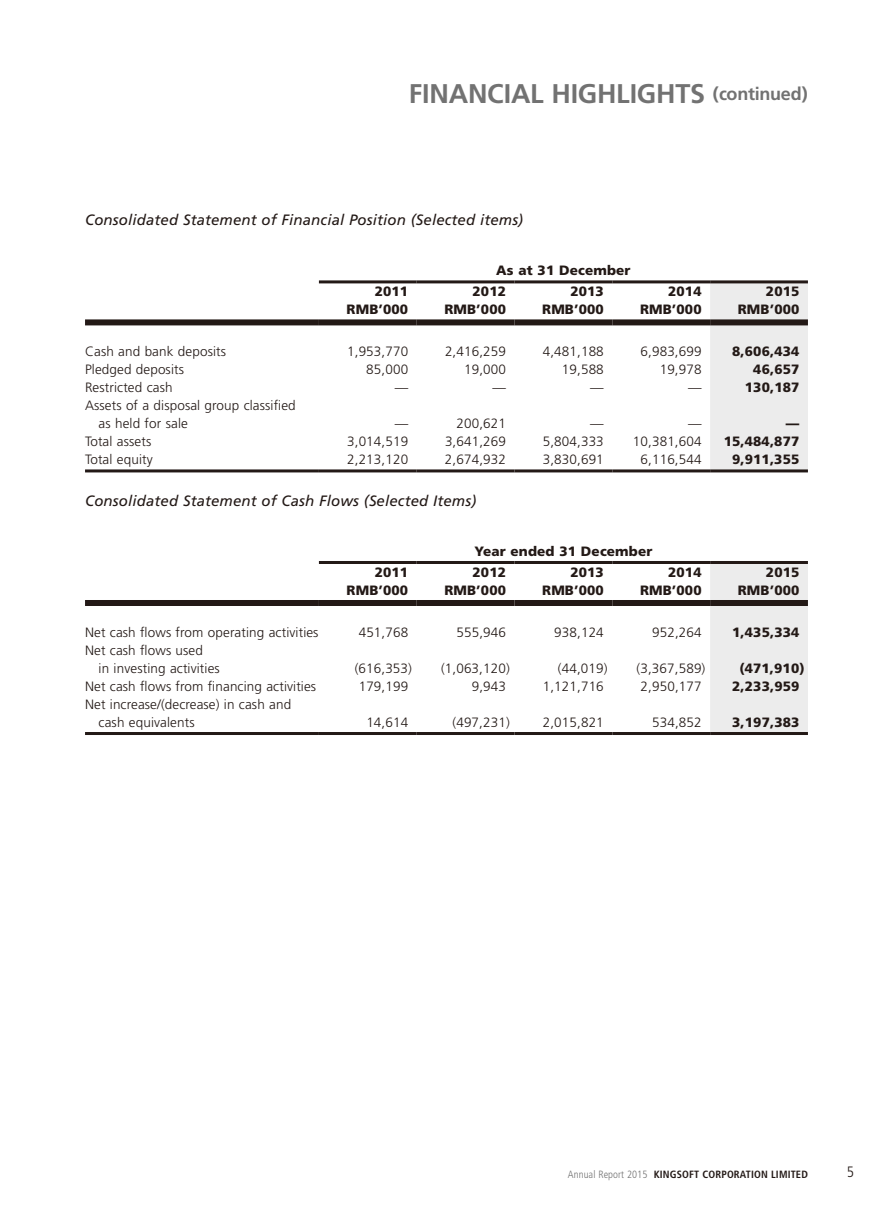
<style>
.page{position:relative;width:893px;height:1212px;background:#fff}
.page>*{position:absolute;margin:0;border:0;box-sizing:border-box;transform-origin:0 0}
.t1{font:700 27px "Frutiger";letter-spacing:-.01em;color:#727272}
.t2{font:italic 15px "Frutiger";letter-spacing:.01em;color:#231916}
.t3{font:300 condensed 15px "Frutiger";color:#231916}
.t4{font:300 13.5px/18px "Frutiger";letter-spacing:.01em;color:#231916}
.t5{font:900 13.5px "Frutiger";letter-spacing:.01em;color:#231916}
.t6{font:700 condensed 10.5px "Frutiger";letter-spacing:.015em;color:#231916}
.s1{font-size:18px}
.s2{font-weight:300;color:#727272}
</style>
<div class="page">
<div style="left:710px;top:283px;width:98px;height:186px;background:#ececec"></div>
<hr style="left:319px;top:280px;width:98px;height:3px;background:#231916">
<hr style="left:417px;top:280px;width:97px;height:3px;background:#231916">
<hr style="left:514px;top:280px;width:98px;height:3px;background:#231916">
<hr style="left:612px;top:280px;width:98px;height:3px;background:#231916">
<hr style="left:710px;top:280px;width:98px;height:3px;background:#231916">
<div style="left:85px;top:319px;width:234px;height:6px;background:#231916"></div>
<div style="left:319px;top:319px;width:98px;height:6px;background:#231916"></div>
<div style="left:417px;top:319px;width:97px;height:6px;background:#231916"></div>
<div style="left:514px;top:319px;width:98px;height:6px;background:#231916"></div>
<div style="left:612px;top:319px;width:98px;height:6px;background:#231916"></div>
<div style="left:710px;top:319px;width:98px;height:6px;background:#231916"></div>
<hr style="left:85px;top:469px;width:234px;height:3px;background:#231916">
<hr style="left:319px;top:469px;width:98px;height:3px;background:#231916">
<hr style="left:417px;top:469px;width:97px;height:3px;background:#231916">
<hr style="left:514px;top:469px;width:98px;height:3px;background:#231916">
<hr style="left:612px;top:469px;width:98px;height:3px;background:#231916">
<hr style="left:710px;top:469px;width:98px;height:3px;background:#231916">
<div style="left:710px;top:564px;width:98px;height:168px;background:#ececec"></div>
<div style="left:85px;top:600px;width:234px;height:6px;background:#231916"></div>
<div style="left:319px;top:600px;width:98px;height:6px;background:#231916"></div>
<div style="left:417px;top:600px;width:97px;height:6px;background:#231916"></div>
<div style="left:514px;top:600px;width:98px;height:6px;background:#231916"></div>
<div style="left:612px;top:600px;width:98px;height:6px;background:#231916"></div>
<div style="left:710px;top:600px;width:98px;height:6px;background:#231916"></div>
<hr style="left:319px;top:561px;width:98px;height:3px;background:#231916">
<hr style="left:417px;top:561px;width:97px;height:3px;background:#231916">
<hr style="left:514px;top:561px;width:98px;height:3px;background:#231916">
<hr style="left:612px;top:561px;width:98px;height:3px;background:#231916">
<hr style="left:710px;top:561px;width:98px;height:3px;background:#231916">
<hr style="left:85px;top:732px;width:234px;height:3px;background:#231916">
<hr style="left:319px;top:732px;width:98px;height:3px;background:#231916">
<hr style="left:417px;top:732px;width:97px;height:3px;background:#231916">
<hr style="left:514px;top:732px;width:98px;height:3px;background:#231916">
<hr style="left:612px;top:732px;width:98px;height:3px;background:#231916">
<hr style="left:710px;top:732px;width:98px;height:3px;background:#231916">
<h1 class="t1" style="left:409px;top:78px;width:400px">FINANCIAL HIGHLIGHTS <span class="s1">(continued)</span></h1>
<p class="t2" style="left:85px;top:211px;width:440px">Consolidated Statement of Financial Position (Selected items)</p>
<p class="t5" style="left:496px;top:262px;width:136px">As at 31 December</p>
<p class="t5" style="left:375px;top:283px;width:35px">2011</p>
<p class="t5" style="left:473px;top:283px;width:35px">2012</p>
<p class="t5" style="left:570px;top:283px;width:35px">2013</p>
<p class="t5" style="left:668px;top:283px;width:35px">2014</p>
<p class="t5" style="left:766px;top:283px;width:35px">2015</p>
<p class="t5" style="left:347px;top:301px;width:63px">RMB’000</p>
<p class="t5" style="left:444px;top:301px;width:63px">RMB’000</p>
<p class="t5" style="left:542px;top:301px;width:63px">RMB’000</p>
<p class="t5" style="left:640px;top:301px;width:63px">RMB’000</p>
<p class="t5" style="left:738px;top:301px;width:63px">RMB’000</p>
<p class="t4" style="left:85px;top:343px;width:142px">Cash and bank deposits</p>
<p class="t4" style="left:347px;top:343px;width:63px">1,953,770</p>
<p class="t4" style="left:445px;top:343px;width:63px">2,416,259</p>
<p class="t4" style="left:543px;top:343px;width:63px">4,481,188</p>
<p class="t4" style="left:641px;top:343px;width:63px">6,983,699</p>
<p class="t5" style="left:732px;top:343px;width:69px">8,606,434</p>
<p class="t4" style="left:85px;top:361px;width:100px">Pledged deposits</p>
<p class="t4" style="left:366px;top:361px;width:43px">85,000</p>
<p class="t4" style="left:464px;top:361px;width:43px">19,000</p>
<p class="t4" style="left:562px;top:361px;width:43px">19,588</p>
<p class="t4" style="left:660px;top:361px;width:43px">19,978</p>
<p class="t5" style="left:753px;top:361px;width:48px">46,657</p>
<p class="t4" style="left:85px;top:379px;width:89px">Restricted cash</p>
<p class="t4" style="left:395px;top:379px;width:15px">—</p>
<p class="t4" style="left:492px;top:379px;width:15px">—</p>
<p class="t4" style="left:590px;top:379px;width:15px">—</p>
<p class="t4" style="left:688px;top:379px;width:15px">—</p>
<p class="t5" style="left:745px;top:379px;width:56px">130,187</p>
<p class="t4" style="left:99px;top:397px;width:199px;text-indent:-14px">Assets of a disposal group classified as held for sale</p>
<p class="t4" style="left:395px;top:415px;width:15px">—</p>
<p class="t4" style="left:456px;top:415px;width:51px">200,621</p>
<p class="t4" style="left:590px;top:415px;width:15px">—</p>
<p class="t4" style="left:688px;top:415px;width:15px">—</p>
<p class="t5" style="left:786px;top:415px;width:15px">—</p>
<p class="t4" style="left:85px;top:433px;width:68px">Total assets</p>
<p class="t4" style="left:347px;top:433px;width:63px">3,014,519</p>
<p class="t4" style="left:445px;top:433px;width:63px">3,641,269</p>
<p class="t4" style="left:543px;top:433px;width:63px">5,804,333</p>
<p class="t4" style="left:633px;top:433px;width:70px">10,381,604</p>
<p class="t5" style="left:724px;top:433px;width:77px">15,484,877</p>
<p class="t4" style="left:85px;top:451px;width:69px">Total equity</p>
<p class="t4" style="left:347px;top:451px;width:63px">2,213,120</p>
<p class="t4" style="left:445px;top:451px;width:63px">2,674,932</p>
<p class="t4" style="left:543px;top:451px;width:63px">3,830,691</p>
<p class="t4" style="left:641px;top:451px;width:63px">6,116,544</p>
<p class="t5" style="left:732px;top:451px;width:69px">9,911,355</p>
<p class="t2" style="left:85px;top:492px;width:393px">Consolidated Statement of Cash Flows (Selected Items)</p>
<p class="t5" style="left:474px;top:543px;width:180px">Year ended 31 December</p>
<p class="t5" style="left:375px;top:564px;width:35px">2011</p>
<p class="t5" style="left:473px;top:564px;width:35px">2012</p>
<p class="t5" style="left:570px;top:564px;width:35px">2013</p>
<p class="t5" style="left:668px;top:564px;width:35px">2014</p>
<p class="t5" style="left:766px;top:564px;width:35px">2015</p>
<p class="t5" style="left:347px;top:582px;width:63px">RMB’000</p>
<p class="t5" style="left:444px;top:582px;width:63px">RMB’000</p>
<p class="t5" style="left:542px;top:582px;width:63px">RMB’000</p>
<p class="t5" style="left:640px;top:582px;width:63px">RMB’000</p>
<p class="t5" style="left:738px;top:582px;width:63px">RMB’000</p>
<p class="t4" style="left:85px;top:623px;width:235px">Net cash flows from operating activities</p>
<p class="t4" style="left:359px;top:623px;width:51px">451,768</p>
<p class="t4" style="left:456px;top:623px;width:51px">555,946</p>
<p class="t4" style="left:554px;top:623px;width:51px">938,124</p>
<p class="t4" style="left:652px;top:623px;width:51px">952,264</p>
<p class="t5" style="left:732px;top:624px;width:69px">1,435,334</p>
<p class="t4" style="left:99px;top:641px;width:123px;text-indent:-14px">Net cash flows used<br>in investing activities</p>
<p class="t4" style="left:355px;top:659px;width:59px">(616,353)</p>
<p class="t4" style="left:441px;top:659px;width:70px">(1,063,120)</p>
<p class="t4" style="left:558px;top:659px;width:51px">(44,019)</p>
<p class="t4" style="left:637px;top:659px;width:70px">(3,367,589)</p>
<p class="t5" style="left:739px;top:660px;width:67px">(471,910)</p>
<p class="t4" style="left:85px;top:677px;width:233px">Net cash flows from financing activities</p>
<p class="t4" style="left:359px;top:677px;width:51px">179,199</p>
<p class="t4" style="left:472px;top:677px;width:36px">9,943</p>
<p class="t4" style="left:543px;top:677px;width:63px">1,121,716</p>
<p class="t4" style="left:641px;top:677px;width:63px">2,950,177</p>
<p class="t5" style="left:732px;top:678px;width:69px">2,233,959</p>
<p class="t4" style="left:99px;top:695px;width:194px;text-indent:-14px">Net increase/(decrease) in cash and cash equivalents</p>
<p class="t4" style="left:366px;top:713px;width:43px">14,614</p>
<p class="t4" style="left:452px;top:713px;width:59px">(497,231)</p>
<p class="t4" style="left:543px;top:713px;width:63px">2,015,821</p>
<p class="t4" style="left:652px;top:713px;width:51px">534,852</p>
<p class="t5" style="left:732px;top:714px;width:69px">3,197,383</p>
<p class="t6" style="left:568px;top:1168px;width:241px"><span class="s2">Annual Report 2015</span> KINGSOFT CORPORATION LIMITED</p>
<p class="t3" style="left:847px;top:1164px;width:9px">5</p>
</div>
